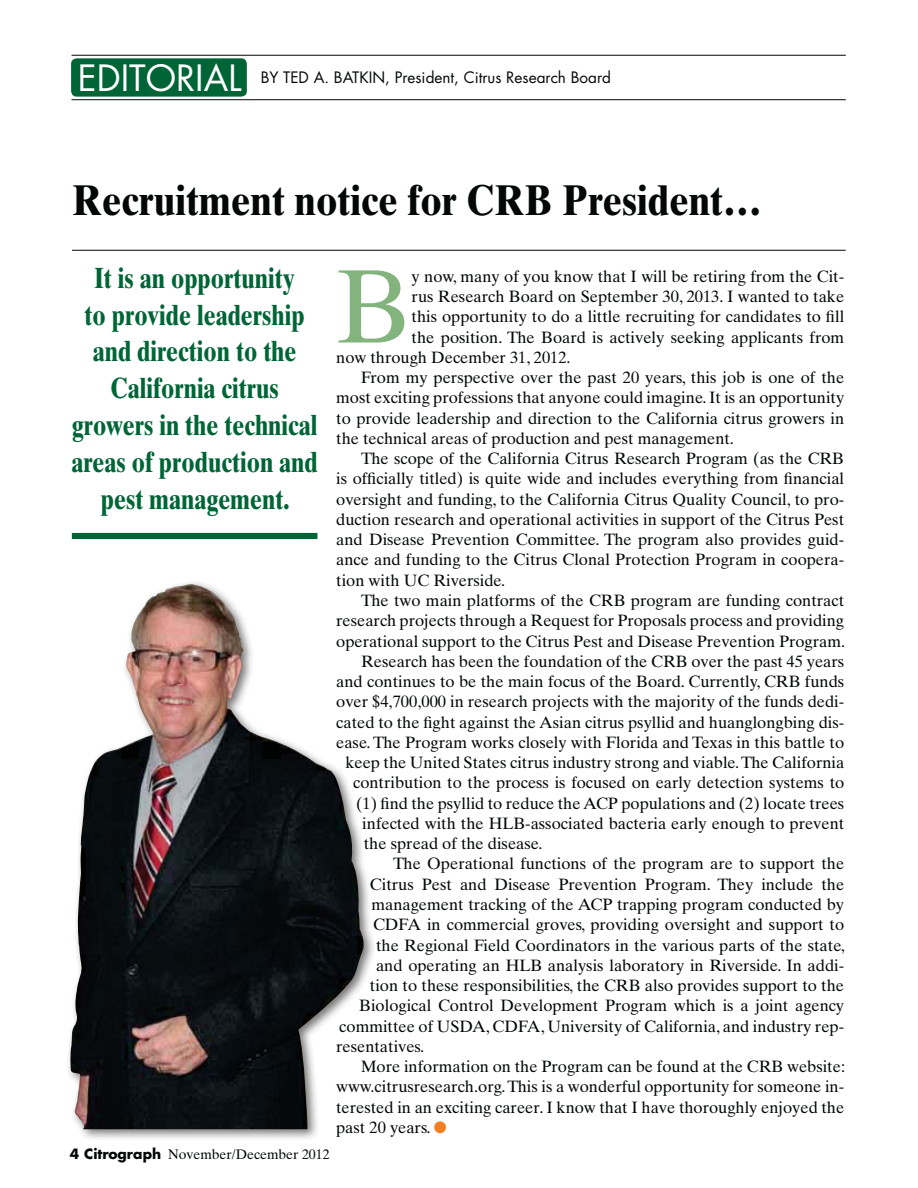
<style>
.page{position:relative;width:918px;height:1188px;background:#fff}
.page>*{position:absolute;margin:0;border:0;box-sizing:border-box;transform-origin:0 0}
.t1{font:104.55px "Times Ten";color:#84b47e}
.t2{font:700 43.05px "Times Ten";color:#030806;scale:.9 1}
.t3{font:35.25px "Futura";color:#fff}
.t4{font:700 29.1px/36.9px "Times Ten";color:#006536;text-align:center;scale:.82 1}
.t5{font:16.35px "Times Ten";color:#030806}
.t6{font:15.3px "Futura";color:#030806}
.t7{font:13.8px "Times Ten";color:#030806}
.s1{color:#f27f21}
.s2{font-family:"Futura";font-weight:700}
</style>
<div class="page">
<div style="left:72px;top:533px;width:245px;height:6px;background:#006536"></div>
<div style="left:71px;top:58px;width:176px;height:39px;background:#006536;border-radius:6px"></div>
<hr style="left:72px;top:55px;width:774px;height:1px;background:#030806">
<hr style="left:72px;top:99px;width:774px;height:1px;background:#030806">
<hr style="left:72px;top:250px;width:774px;height:1px;background:#030806">
<img style="left:68px;top:582px;width:306px;height:557px">
<img style="left:70px;top:584px;width:295px;height:545px">
<h3 class="t3" style="left:78px;top:61px;width:165px">EDITORIAL</h3>
<p class="t6" style="left:261px;top:71px;width:352px">BY TED A. BATKIN, President, Citrus Research Board</p>
<h2 class="t2" style="left:72px;top:184px;width:768px">Recruitment notice for CRB President…</h2>
<h3 class="t4" style="left:71px;top:262px;width:302px">It is an opportunity<br>to provide leadership and direction to the<br>California citrus growers in the technical areas of production and pest management.</h3>
<h1 class="t1" style="left:336px;top:268px;width:77px">B</h1>
<p class="t5" style="left:412px;top:270px;width:434px">y now, many of you know that I will be retiring from the Cit-</p>
<p class="t5" style="left:412px;top:290px;width:434px">rus Research Board on September 30, 2013. I wanted to take</p>
<p class="t5" style="left:412px;top:311px;width:434px">this opportunity to do a little recruiting for candidates to fill</p>
<p class="t5" style="left:412px;top:331px;width:434px">the position. The Board is actively seeking applicants from</p>
<p class="t5" style="left:336px;top:351px;width:236px">now through December 31, 2012.</p>
<p class="t5" style="left:361px;top:371px;width:485px">From my perspective over the past 20 years, this job is one of the</p>
<p class="t5" style="left:336px;top:392px;width:510px">most exciting professions that anyone could imagine. It is an opportunity</p>
<p class="t5" style="left:336px;top:412px;width:510px">to provide leadership and direction to the California citrus growers in</p>
<p class="t5" style="left:336px;top:432px;width:399px">the technical areas of production and pest management.</p>
<p class="t5" style="left:361px;top:452px;width:485px">The scope of the California Citrus Research Program (as the CRB</p>
<p class="t5" style="left:336px;top:473px;width:510px">is officially titled) is quite wide and includes everything from financial</p>
<p class="t5" style="left:336px;top:493px;width:510px">oversight and funding, to the California Citrus Quality Council, to pro-</p>
<p class="t5" style="left:336px;top:513px;width:509px">duction research and operational activities in support of the Citrus Pest</p>
<p class="t5" style="left:336px;top:534px;width:510px">and Disease Prevention Committee. The program also provides guid-</p>
<p class="t5" style="left:336px;top:554px;width:510px">ance and funding to the Citrus Clonal Protection Program in coopera-</p>
<p class="t5" style="left:336px;top:574px;width:171px">tion with UC Riverside.</p>
<p class="t5" style="left:361px;top:594px;width:485px">The two main platforms of the CRB program are funding contract</p>
<p class="t5" style="left:336px;top:615px;width:509px">research projects through a Request for Proposals process and providing</p>
<p class="t5" style="left:336px;top:635px;width:511px">operational support to the Citrus Pest and Disease Prevention Program.</p>
<p class="t5" style="left:361px;top:655px;width:485px">Research has been the foundation of the CRB over the past 45 years</p>
<p class="t5" style="left:336px;top:675px;width:509px">and continues to be the main focus of the Board. Currently, CRB funds</p>
<p class="t5" style="left:336px;top:696px;width:510px">over $4,700,000 in research projects with the majority of the funds dedi-</p>
<p class="t5" style="left:336px;top:716px;width:510px">cated to the fight against the Asian citrus psyllid and huanglongbing dis-</p>
<p class="t5" style="left:336px;top:736px;width:510px">ease. The Program works closely with Florida and Texas in this battle to</p>
<p class="t5" style="left:345px;top:756px;width:500px">keep the United States citrus industry strong and viable. The California</p>
<p class="t5" style="left:353px;top:777px;width:493px">contribution to the process is focused on early detection systems to</p>
<p class="t5" style="left:356px;top:797px;width:490px">(1) find the psyllid to reduce the ACP populations and (2) locate trees</p>
<p class="t5" style="left:362px;top:817px;width:483px">infected with the HLB-associated bacteria early enough to prevent</p>
<p class="t5" style="left:364px;top:837px;width:180px">the spread of the disease.</p>
<p class="t5" style="left:393px;top:858px;width:452px">The Operational functions of the program are to support the</p>
<p class="t5" style="left:370px;top:878px;width:476px">Citrus Pest and Disease Prevention Program. They include the</p>
<p class="t5" style="left:371px;top:898px;width:474px">management tracking of the ACP trapping program conducted by</p>
<p class="t5" style="left:373px;top:919px;width:473px">CDFA in commercial groves, providing oversight and support to</p>
<p class="t5" style="left:376px;top:939px;width:470px">the Regional Field Coordinators in the various parts of the state,</p>
<p class="t5" style="left:376px;top:959px;width:470px">and operating an HLB analysis laboratory in Riverside. In addi-</p>
<p class="t5" style="left:370px;top:979px;width:476px">tion to these responsibilities, the CRB also provides support to the</p>
<p class="t5" style="left:359px;top:1000px;width:486px">Biological Control Development Program which is a joint agency</p>
<p class="t5" style="left:339px;top:1020px;width:506px">committee of USDA, CDFA, University of California, and industry rep-</p>
<p class="t5" style="left:336px;top:1040px;width:90px">resentatives.</p>
<p class="t5" style="left:361px;top:1060px;width:486px">More information on the Program can be found at the CRB website:</p>
<p class="t5" style="left:336px;top:1081px;width:510px">www.citrusresearch.org. This is a wonderful opportunity for someone in-</p>
<p class="t5" style="left:336px;top:1101px;width:510px">terested in an exciting career. I know that I have thoroughly enjoyed the</p>
<p class="t5" style="left:336px;top:1121px;width:112px">past 20 years. <span class="s1">●</span></p>
<p class="t7" style="left:70px;top:1149px;width:261px"><span class="s2">4 Citrograph</span> November/December 2012</p>
</div>
